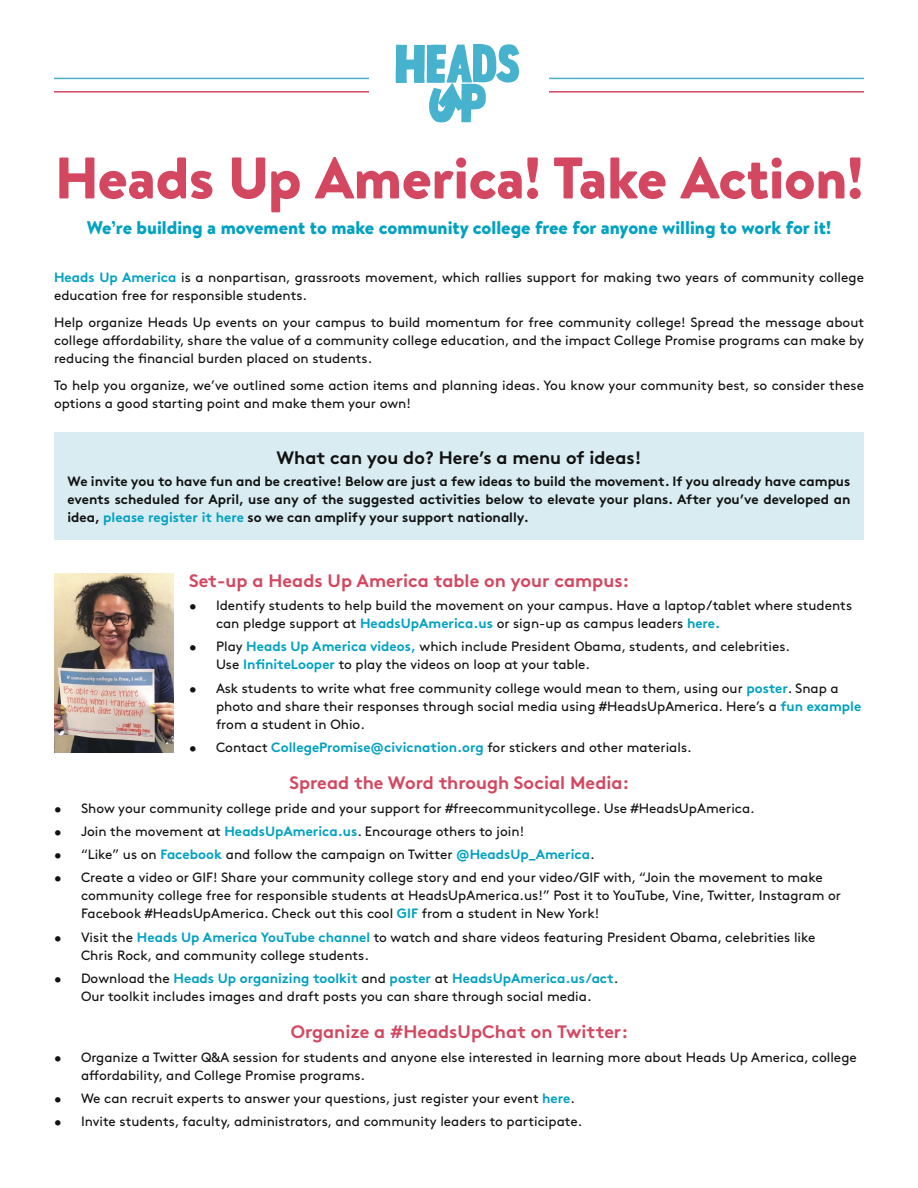
<style>
.page{position:relative;width:918px;height:1188px;background:#fff}
.page>*{position:absolute;margin:0;border:0;box-sizing:border-box;transform-origin:0 0}
.t1{font:900 58.5px "Brandon Text";letter-spacing:-.005em;color:#d34760}
.t2{font:900 18.3px "Brandon Text";color:#00a1c1}
.t3{font:700 18px "Brown Std";color:#d34760}
.t4{font:700 18px "Brown Std";color:#121212}
.t5{font:13.5px/18px "Brown Std";color:#121212}
.t6{font:700 13.5px/18px "Brown Std";color:#121212;text-align:justify}
.s1{font-weight:700;color:#00a1c1}
.s2{color:#00a1c1}
</style>
<div class="page">
<div style="left:54px;top:432px;width:810px;height:108px;background:#d8ecf1"></div>
<img style="left:54px;top:573px;width:120px;height:179px">
<hr style="left:54px;top:91px;width:810px;height:2px;background:#d34760">
<hr style="left:54px;top:78px;width:810px;height:1px;background:#4cafca">
<div style="left:369px;top:27px;width:180px;height:104px;background:#fff"></div>
<svg style="left:396px;top:44px;width:123px;height:78px"></svg>
<h1 class="t1" style="left:55px;top:137px;width:810px">Heads Up America! Take Action!</h1>
<h2 class="t2" style="left:87px;top:215px;width:746px">We’re building a movement to make community college free for anyone willing to work for it!</h2>
<p class="t5" style="left:54px;top:269px;width:812px"><span class="s1">Heads Up America</span> is a nonpartisan, grassroots movement, which rallies support for making two years of community college education free for responsible students.</p>
<p class="t5" style="left:54px;top:314px;width:812px;text-align:justify">Help organize Heads Up events on your campus to build momentum for free community college! Spread the message about college affordability, share the value of a community college education, and the impact College Promise programs can make by reducing the financial burden placed on students.</p>
<p class="t5" style="left:54px;top:377px;width:812px">To help you organize, we’ve outlined some action items and planning ideas. You know your community best, so consider these options a good starting point and make them your own!</p>
<h3 class="t4" style="left:277px;top:447px;width:366px">What can you do? Here’s a menu of ideas!</h3>
<p class="t6" style="left:68px;top:473px;width:784px">We invite you to have fun and be creative! Below are just a few ideas to build the movement. If you already have campus events scheduled for April, use any of the suggested activities below to elevate your plans. After you’ve developed an idea, <span class="s2">please register it here</span> so we can amplify your support nationally.</p>
<h3 class="t3" style="left:189px;top:570px;width:442px">Set-up a Heads Up America table on your campus:</h3>
<p class="t5" style="left:216px;top:597px;width:638px;text-indent:-27px">• Identify students to help build the movement on your campus. Have a laptop/tablet where students can pledge support at <span class="s1">HeadsUpAmerica.us</span> or sign-up as campus leaders <span class="s1">here.</span></p>
<p class="t5" style="left:216px;top:638px;width:576px;text-indent:-27px">• Play <span class="s1">Heads Up America videos,</span> which include President Obama, students, and celebrities.<br>Use <span class="s1">InfiniteLooper</span> to play the videos on loop at your table.</p>
<p class="t5" style="left:216px;top:679px;width:647px;text-indent:-27px">• Ask students to write what free community college would mean to them, using our <span class="s1">poster</span>. Snap a photo and share their responses through social media using #HeadsUpAmerica. Here’s a <span class="s1">fun example </span>from a student in Ohio.</p>
<p class="t5" style="left:189px;top:738px;width:504px">• Contact <span class="s1">CollegePromise@civicnation.org</span> for stickers and other materials.</p>
<h3 class="t3" style="left:290px;top:772px;width:341px">Spread the Word through Social Media:</h3>
<p class="t5" style="left:54px;top:799px;width:702px">• Show your community college pride and your support for #freecommunitycollege. Use #HeadsUpAmerica.</p>
<p class="t5" style="left:54px;top:822px;width:472px">• Join the movement at <span class="s1">HeadsUpAmerica.us</span>. Encourage others to join!</p>
<p class="t5" style="left:54px;top:846px;width:542px">• “Like” us on <span class="s1">Facebook</span> and follow the campaign on Twitter <span class="s1">@HeadsUp_America</span>.</p>
<p class="t5" style="left:81px;top:869px;width:762px;text-indent:-27px">• Create a video or GIF! Share your community college story and end your video/GIF with, “Join the movement to make community college free for responsible students at HeadsUpAmerica.us!” Post it to YouTube, Vine, Twitter, Instagram or<br>Facebook #HeadsUpAmerica. Check out this cool <span class="s1">GIF</span> from a student in New York!</p>
<p class="t5" style="left:81px;top:928px;width:736px;text-indent:-27px">• Visit the <span class="s1">Heads Up America YouTube channel</span> to watch and share videos featuring President Obama, celebrities like<br>Chris Rock, and community college students.</p>
<p class="t5" style="left:54px;top:969px;width:566px;text-align:center">• Download the <span class="s1">Heads Up organizing toolkit</span> and <span class="s1">poster</span> at <span class="s1">HeadsUpAmerica.us/act</span>.<br>Our toolkit includes images and draft posts you can share through social media.</p>
<h3 class="t3" style="left:291px;top:1021px;width:339px">Organize a #HeadsUpChat on Twitter:</h3>
<p class="t5" style="left:81px;top:1048px;width:777px;text-indent:-27px">• Organize a Twitter Q&amp;A session for students and anyone else interested in learning more about Heads Up America, college affordability, and College Promise programs.</p>
<p class="t5" style="left:54px;top:1089px;width:522px">• We can recruit experts to answer your questions, just register your event <span class="s1">here</span>.</p>
<p class="t5" style="left:54px;top:1113px;width:530px">• Invite students, faculty, administrators, and community leaders to participate.</p>
</div>
